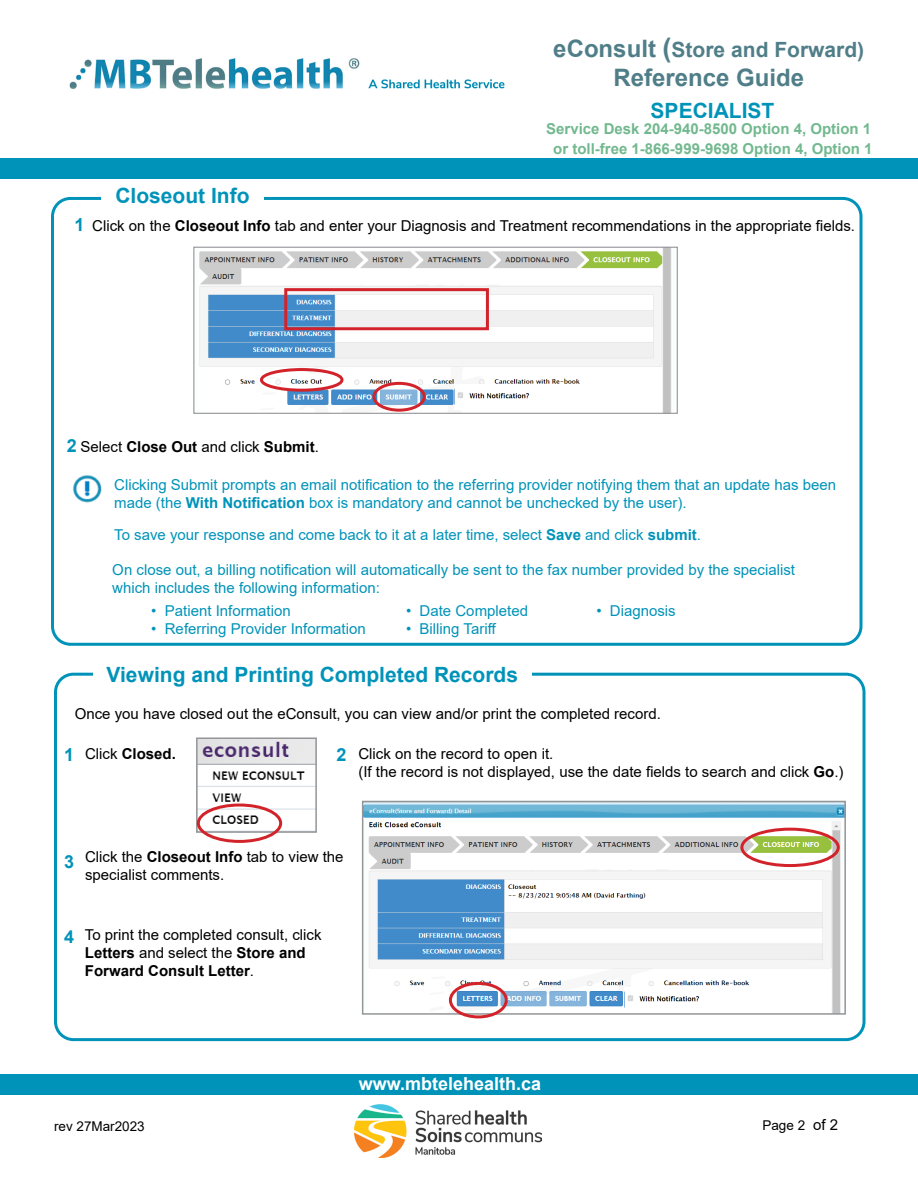
<style>
.page{position:relative;width:918px;height:1188px;background:#fff}
.page>*{position:absolute;margin:0;border:0;box-sizing:border-box;transform-origin:0 0}
.t1{font:700 24px "Arial";color:#507e88}
.t2{font:700 21px "Arial";color:#0093b9}
.t3{font:700 21px "Arial";color:#507e88}
.t4{font:700 18px "Arial";color:#fff}
.t5{font:700 18px "Arial";color:#0093b9}
.t6{font:15px/18px "Arial";color:#0093b9}
.t7{font:15px/18px "Arial";color:#000}
.t8{font:700 15px/19.8px "Arial";color:#72b88e;text-align:center}
.t9{font:700 15px "Arial";color:#000}
.t10{font:13.5px "Arial";color:#000}
.s1{font-size:24px}
.s2{font-size:27px}
.s3{font-weight:700}
.s4{font-size:18px;color:#0093b9}
.s5{font-weight:400}
.s6{font-size:15px}
</style>
<div class="page">
<div style="left:0;top:158px;width:918px;height:21px;background:#0093b9"></div>
<div style="left:0;top:1074px;width:918px;height:21px;background:#0093b9"></div>
<img style="left:354px;top:1105px;width:188px;height:52px">
<img style="left:69px;top:58px;width:436px;height:31px">
<div style="left:51px;top:197px;width:811px;height:449px;border:3px solid #0093b9;border-radius:18px"></div>
<div style="left:101px;top:188px;width:163px;height:18px;background:#fff"></div>
<img style="left:73px;top:475px;width:29px;height:28px">
<img style="left:199px;top:249px;width:473px;height:163px">
<div style="left:193px;top:247px;width:485px;height:167px;border:1px solid #939598"></div>
<div style="left:284px;top:288px;width:205px;height:42px;border:3px solid #d2232a"></div>
<div style="left:260px;top:368px;width:83px;height:24px;border:3px solid #d2232a;border-radius:50%"></div>
<div style="left:372px;top:382px;width:54px;height:30px;border:3px solid #d2232a;border-radius:50%"></div>
<div style="left:54px;top:673px;width:812px;height:368px;border:3px solid #0093b9;border-radius:18px"></div>
<div style="left:93px;top:667px;width:439px;height:19px;background:#fff"></div>
<img style="left:199px;top:740px;width:115px;height:90px">
<div style="left:196px;top:737px;width:121px;height:96px;border:2px solid #939598"></div>
<div style="left:197px;top:804px;width:85px;height:39px;border:3px solid #d2232a;border-radius:50%"></div>
<img style="left:365px;top:804px;width:478px;height:208px">
<div style="left:362px;top:801px;width:484px;height:214px;border:2px solid #939598"></div>
<div style="left:740px;top:828px;width:100px;height:39px;border:3px solid #d2232a;border-radius:50%"></div>
<div style="left:449px;top:982px;width:59px;height:36px;border:3px solid #d2232a;border-radius:50%"></div>
<img style="left:455px;top:385px;width:78px;height:24px">
<div style="left:534px;top:387px;width:62px;height:19px;background:#fff"></div>
<img style="left:625px;top:988px;width:78px;height:24px">
<div style="left:704px;top:990px;width:62px;height:20px;background:#fff"></div>
<h2 class="t3" style="left:553px;top:35px;width:312px"><span class="s1">eConsult</span> <span class="s2">(</span>Store and Forward)</h2>
<h1 class="t1" style="left:613px;top:60px;width:192px">Reference Guide</h1>
<h2 class="t2" style="left:651px;top:96px;width:125px">SPECIALIST</h2>
<p class="t8" style="left:546px;top:119px;width:328px">Service Desk 204-940-8500 Option 4, Option 1 or toll-free 1-866-999-9698 Option 4, Option 1</p>
<p class="t5" style="left:75px;top:212px;width:12px">1</p>
<p class="t2" style="left:115px;top:181px;width:136px">Closeout Info</p>
<p class="t7" style="left:92px;top:217px;width:764px">Click on the <span class="s3">Closeout Info</span> tab and enter your Diagnosis and Treatment recommendations in the appropriate fields.</p>
<p class="t5" style="left:67px;top:433px;width:12px">2</p>
<p class="t7" style="left:81px;top:438px;width:240px">Select <span class="s3">Close Out</span> and click <span class="s3">Submit</span>.</p>
<p class="t6" style="left:114px;top:476px;width:723px">Clicking Submit prompts an email notification to the referring provider notifying them that an update has been made (the <span class="s3">With Notification</span> box is mandatory and cannot be unchecked by the user).</p>
<p class="t6" style="left:114px;top:525px;width:588px">To save your response and come back to it at a later time, select <span class="s3">Save</span> and click <span class="s3">submit</span>.</p>
<p class="t6" style="left:112px;top:560px;width:684px">On close out, a billing notification will automatically be sent to the fax number provided by the specialist which includes the following information:</p>
<p class="t6" style="left:151px;top:602px;width:141px">• Patient Information</p>
<p class="t6" style="left:151px;top:620px;width:216px">• Referring Provider Information</p>
<p class="t6" style="left:406px;top:602px;width:123px">• Date Completed</p>
<p class="t6" style="left:406px;top:620px;width:92px">• Billing Tariff</p>
<p class="t6" style="left:596px;top:602px;width:81px">• Diagnosis</p>
<p class="t2" style="left:107px;top:660px;width:413px">Viewing and Printing Completed Records</p>
<p class="t7" style="left:75px;top:704px;width:588px">Once you have closed out the eConsult, you can view and/or print the completed record.</p>
<p class="t7" style="left:358px;top:745px;width:197px">Click on the record to open it.</p>
<p class="t7" style="left:358px;top:763px;width:487px">(If the record is not displayed, use the date fields to search and click <span class="s3">Go</span>.)</p>
<p class="t9" style="left:64px;top:743px;width:113px"><span class="s4">1</span> <span class="s5">Click</span> Closed.</p>
<p class="t5" style="left:336px;top:742px;width:12px">2</p>
<p class="t5" style="left:64px;top:849px;width:12px">3</p>
<p class="t7" style="left:85px;top:848px;width:260px">Click the <span class="s3">Closeout Info</span> tab to view the specialist comments.</p>
<p class="t5" style="left:64px;top:924px;width:12px">4</p>
<p class="t7" style="left:85px;top:926px;width:238px">To print the completed consult, click<br><span class="s3">Letters</span> and select the <span class="s3">Store and<br>Forward Consult Letter</span>.</p>
<p class="t10" style="left:54px;top:1116px;width:92px">rev 27Mar2023</p>
<p class="t4" style="left:359px;top:1071px;width:184px">www.mbtelehealth.ca</p>
<p class="t10" style="left:762px;top:1116px;width:77px">Page 2 <span class="s6">of 2</span></p>
</div>
